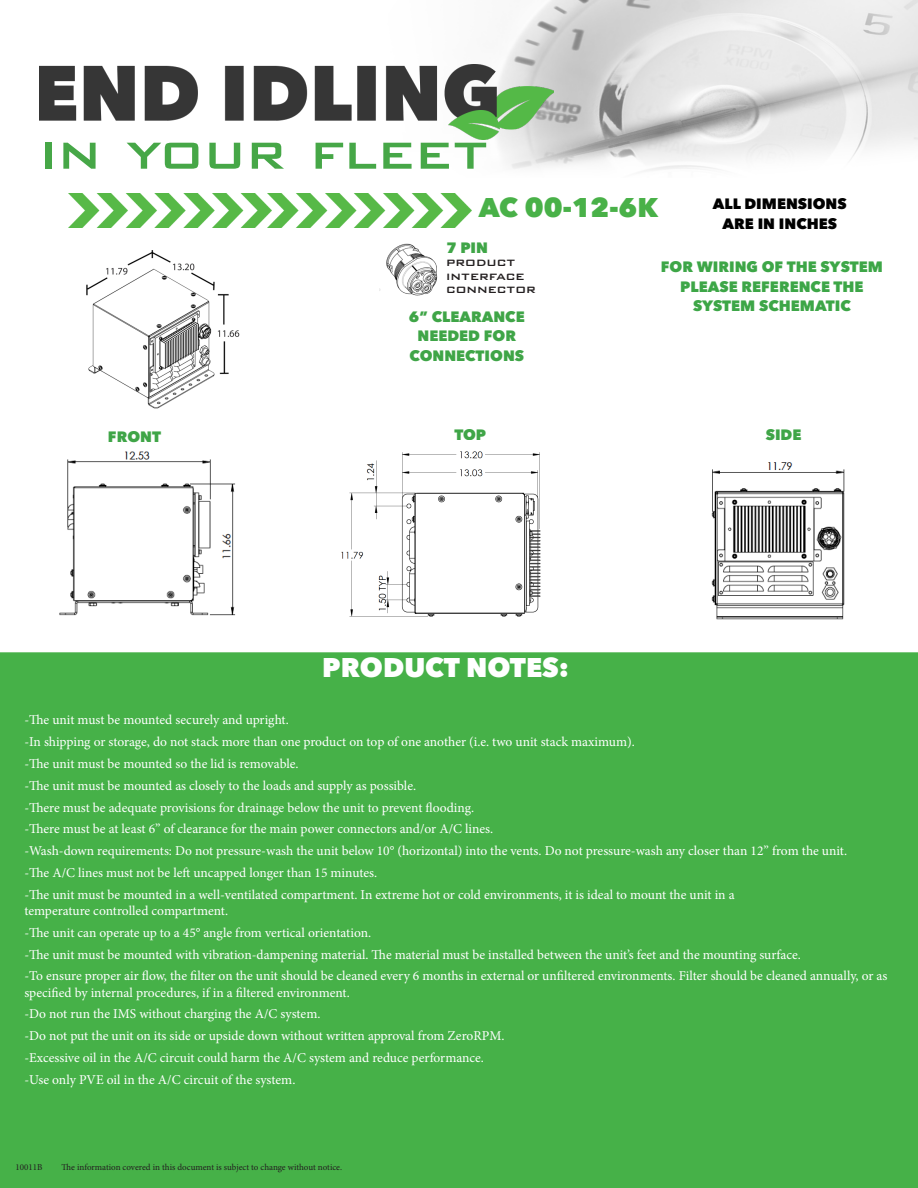
<style>
.page{position:relative;width:918px;height:1188px;background:#fff}
.page>*{position:absolute;margin:0;border:0;box-sizing:border-box;transform-origin:0 0}
.t1{font:500 61.5px "Bank Gothic BT";color:#46a747}
.t2{font:800 27px "Avenir Next";color:#fff}
.t3{font:800 27px "Avenir Next";color:#49b148}
.t4{font:800 15px/19.5px "Avenir Next";color:#3da647;text-align:center}
.t5{font:800 15px/19.5px "Avenir Next";color:#3fa547;text-align:center}
.t6{font:500 15px "Bank Gothic BT";color:#231f20}
.t7{font:800 15px/19.5px "Avenir Next";color:#000;text-align:center}
.t8{font:13.5px/16.2px "Minion Pro";letter-spacing:-.005em;color:#fff}
.t9{font:9px "Minion Pro";color:#231f20}
</style>
<div class="page">
<img style="left:39px;top:0;width:879px;height:291px">
<img style="left:40px;top:64px;width:513px;height:76px">
<div style="left:0;top:652px;width:918px;height:536px;background:#46b148"></div>
<img style="left:271px;top:193px;width:200px;height:34px">
<img style="left:68px;top:193px;width:203px;height:34px">
<img style="left:380px;top:241px;width:60px;height:55px">
<img style="left:59px;top:451px;width:177px;height:165px">
<img style="left:711px;top:462px;width:134px;height:158px">
<img style="left:52px;top:238px;width:196px;height:171px">
<img style="left:341px;top:451px;width:200px;height:166px">
<p class="t1" style="left:40px;top:119px;width:450px">in your fleet</p>
<p class="t3" style="left:479px;top:191px;width:181px">AC 00-12-6K</p>
<p class="t7" style="left:713px;top:194px;width:135px">ALL DIMENSIONS<br>ARE IN INCHES</p>
<p class="t5" style="left:108px;top:427px;width:55px">FRONT</p>
<p class="t5" style="left:446px;top:238px;width:43px">7 PIN</p>
<p class="t6" style="left:446px;top:254px;width:71px">product</p>
<p class="t6" style="left:446px;top:268px;width:80px">interface</p>
<p class="t6" style="left:446px;top:281px;width:91px">connector</p>
<p class="t5" style="left:409px;top:307px;width:117px">6” CLEARANCE<br>NEEDED FOR</p>
<p class="t5" style="left:409px;top:346px;width:116px">CONNECTIONS</p>
<p class="t4" style="left:661px;top:257px;width:224px">FOR WIRING OF THE SYSTEM<br>PLEASE REFERENCE THE</p>
<p class="t4" style="left:693px;top:296px;width:159px">SYSTEM SCHEMATIC</p>
<p class="t5" style="left:455px;top:425px;width:33px">TOP</p>
<p class="t5" style="left:766px;top:425px;width:37px">SIDE</p>
<p class="t2" style="left:322px;top:651px;width:248px">PRODUCT NOTES:</p>
<p class="t8" style="left:24px;top:712px;width:266px">-The unit must be mounted securely and upright.</p>
<p class="t8" style="left:24px;top:734px;width:612px">-In shipping or storage, do not stack more than one product on top of one another (i.e. two unit stack maximum).</p>
<p class="t8" style="left:24px;top:756px;width:276px">-The unit must be mounted so the lid is removable.</p>
<p class="t8" style="left:24px;top:777px;width:393px">-The unit must be mounted as closely to the loads and supply as possible.</p>
<p class="t8" style="left:24px;top:799px;width:451px">-There must be adequate provisions for drainage below the unit to prevent flooding.</p>
<p class="t8" style="left:24px;top:821px;width:470px">-There must be at least 6” of clearance for the main power connectors and/or A/C lines.</p>
<p class="t8" style="left:24px;top:843px;width:824px">-Wash-down requirements: Do not pressure-wash the unit below 10° (horizontal) into the vents. Do not pressure-wash any closer than 12” from the unit.</p>
<p class="t8" style="left:24px;top:865px;width:354px">-The A/C lines must not be left uncapped longer than 15 minutes.</p>
<p class="t8" style="left:24px;top:886px;width:712px">-The unit must be mounted in a well-ventilated compartment. In extreme hot or cold environments, it is ideal to mount the unit in a</p>
<p class="t8" style="left:24px;top:903px;width:205px">temperature controlled compartment.</p>
<p class="t8" style="left:24px;top:924px;width:348px">-The unit can operate up to a 45° angle from vertical orientation.</p>
<p class="t8" style="left:24px;top:946px;width:778px">-The unit must be mounted with vibration-dampening material. The material must be installed between the unit’s feet and the mounting surface.</p>
<p class="t8" style="left:24px;top:968px;width:865px">-To ensure proper air flow, the filter on the unit should be cleaned every 6 months in external or unfiltered environments. Filter should be cleaned annually, or as specified by internal procedures, if in a filtered environment.</p>
<p class="t8" style="left:24px;top:1006px;width:298px">-Do not run the IMS without charging the A/C system.</p>
<p class="t8" style="left:24px;top:1028px;width:482px">-Do not put the unit on its side or upside down without written approval from ZeroRPM.</p>
<p class="t8" style="left:24px;top:1050px;width:461px">-Excessive oil in the A/C circuit could harm the A/C system and reduce performance.</p>
<p class="t8" style="left:24px;top:1072px;width:273px">-Use only PVE oil in the A/C circuit of the system.</p>
<p class="t9" style="left:16px;top:1162px;width:28px">10011B</p>
<p class="t9" style="left:62px;top:1162px;width:282px">The information covered in this document is subject to change without notice.</p>
</div>
